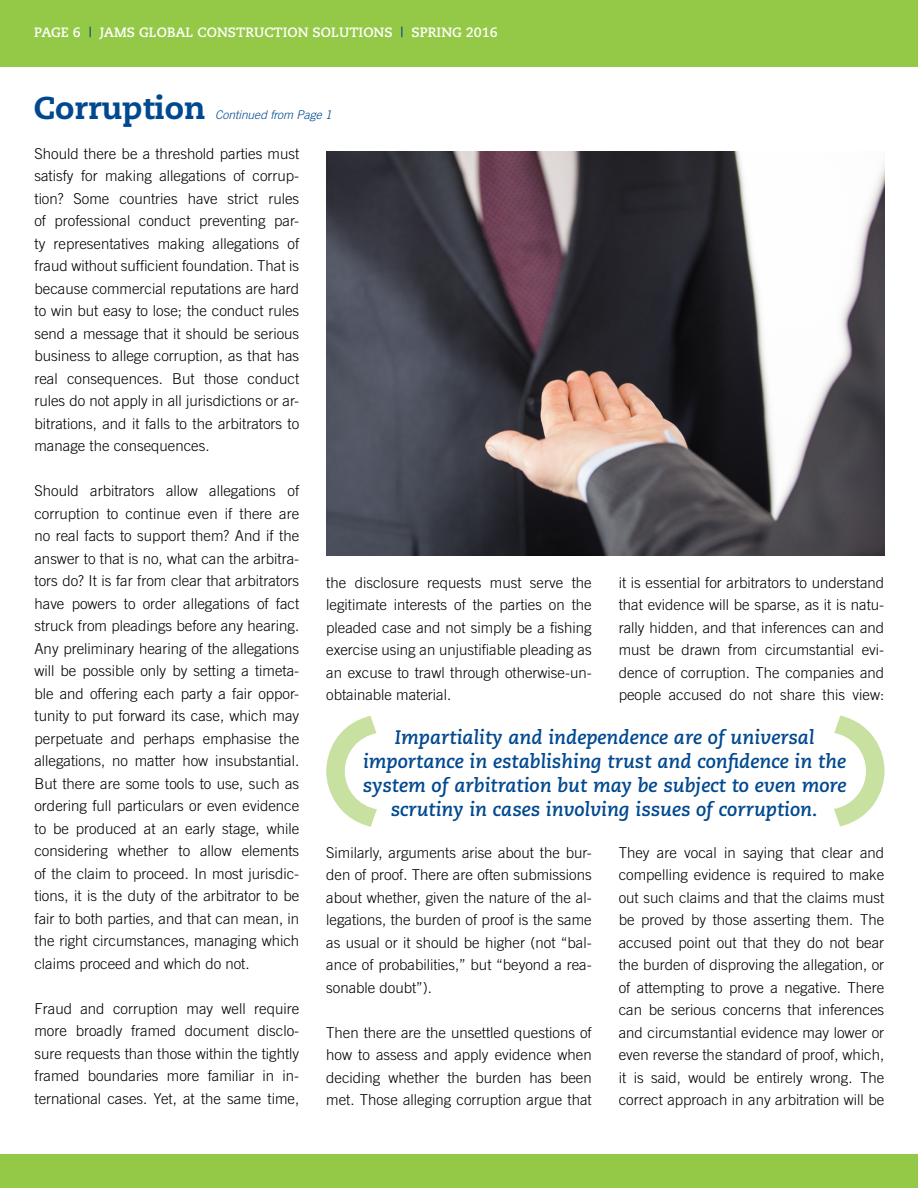
<style>
.page{position:relative;width:918px;height:1188px;background:#fff}
.page>*{position:absolute;margin:0;border:0;box-sizing:border-box;transform-origin:0 0}
.t1{font:800 31.5px "Caecilia";color:#004990}
.t2{font:italic 700 19.5px/24px "Caecilia";color:#004990;text-align:center}
.t3{font:300 15px/22.5px "Trade Gothic";color:#000;text-align:justify}
.t4{font:700 13.5px "Caecilia";color:#fff}
.t5{font:italic 300 12px "Trade Gothic";letter-spacing:-.005em;color:#004990}
.s1{color:#004990}
</style>
<div class="page">
<div style="left:0;top:0;width:918px;height:68px;background:#94c947"></div>
<div style="left:0;top:1154px;width:918px;height:34px;background:#94c947"></div>
<img style="left:326px;top:151px;width:558px;height:404px">
<svg style="left:326px;top:716px;width:51px;height:111px"></svg>
<svg style="left:834px;top:716px;width:51px;height:110px"></svg>
<p class="t4" style="left:34px;top:25px;width:465px">PAGE 6 <span class="s1">|</span> JAMS GLOBAL CONSTRUCTION SOLUTIONS <span class="s1">|</span> SPRING 2016</p>
<h1 class="t1" style="left:34px;top:88px;width:174px">Corruption</h1>
<p class="t5" style="left:215px;top:108px;width:118px">Continued from Page 1</p>
<p class="t3" style="left:34px;top:142px;width:266px">Should there be a threshold parties must satisfy for making allegations of corrup&shy;tion? Some countries have strict rules of professional conduct preventing par&shy;ty representatives making allegations of fraud without sufficient foundation. That is because commercial reputations are hard to win but easy to lose; the conduct rules send a message that it should be serious business to allege corruption, as that has real consequences. But those conduct rules do not apply in all jurisdictions or ar&shy;bitrations, and it falls to the arbitrators to manage the consequences.</p>
<p class="t3" style="left:34px;top:479px;width:266px">Should arbitrators allow allegations of corruption to continue even if there are no real facts to support them? And if the answer to that is no, what can the arbitra&shy;tors do? It is far from clear that arbitrators have powers to order allegations of fact struck from pleadings before any hearing.<br>Any preliminary hearing of the allegations will be possible only by setting a timeta&shy;ble and offering each party a fair oppor&shy;tunity to put forward its case, which may perpetuate and perhaps emphasise the allegations, no matter how insubstantial.<br>But there are some tools to use, such as ordering full particulars or even evidence to be produced at an early stage, while considering whether to allow elements of the claim to proceed. In most jurisdic&shy;tions, it is the duty of the arbitrator to be fair to both parties, and that can mean, in the right circumstances, managing which claims proceed and which do not.</p>
<p class="t3" style="left:34px;top:997px;width:266px">Fraud and corruption may well require more broadly framed document disclo&shy;sure requests than those within the tightly framed boundaries more familiar in in&shy;ternational cases. Yet, at the same time,</p>
<p class="t3" style="left:326px;top:571px;width:267px">the disclosure requests must serve the legitimate interests of the parties on the pleaded case and not simply be a fishing exercise using an unjustifiable pleading as an excuse to trawl through otherwise-un&shy;obtainable material.</p>
<p class="t3" style="left:619px;top:571px;width:267px">it is essential for arbitrators to understand that evidence will be sparse, as it is natu&shy;rally hidden, and that inferences can and must be drawn from circumstantial evi&shy;dence of corruption. The companies and people accused do not share this view:</p>
<h2 class="t2" style="left:363px;top:726px;width:485px">Impartiality and independence are of universal importance in establishing trust and confidence in the system of arbitration but may be subject to even more scrutiny in cases involving issues of corruption.</h2>
<p class="t3" style="left:326px;top:841px;width:267px">Similarly, arguments arise about the bur&shy;den of proof. There are often submissions about whether, given the nature of the al&shy;legations, the burden of proof is the same as usual or it should be higher (not “bal&shy;ance of probabilities,” but “beyond a rea&shy;sonable doubt”).</p>
<p class="t3" style="left:326px;top:1021px;width:267px">Then there are the unsettled questions of how to assess and apply evidence when deciding whether the burden has been met. Those alleging corruption argue that</p>
<p class="t3" style="left:619px;top:841px;width:267px">They are vocal in saying that clear and compelling evidence is required to make out such claims and that the claims must be proved by those asserting them. The accused point out that they do not bear the burden of disproving the allegation, or of attempting to prove a negative. There can be serious concerns that inferences and circumstantial evidence may lower or even reverse the standard of proof, which, it is said, would be entirely wrong. The correct approach in any arbitration will be</p>
</div>
